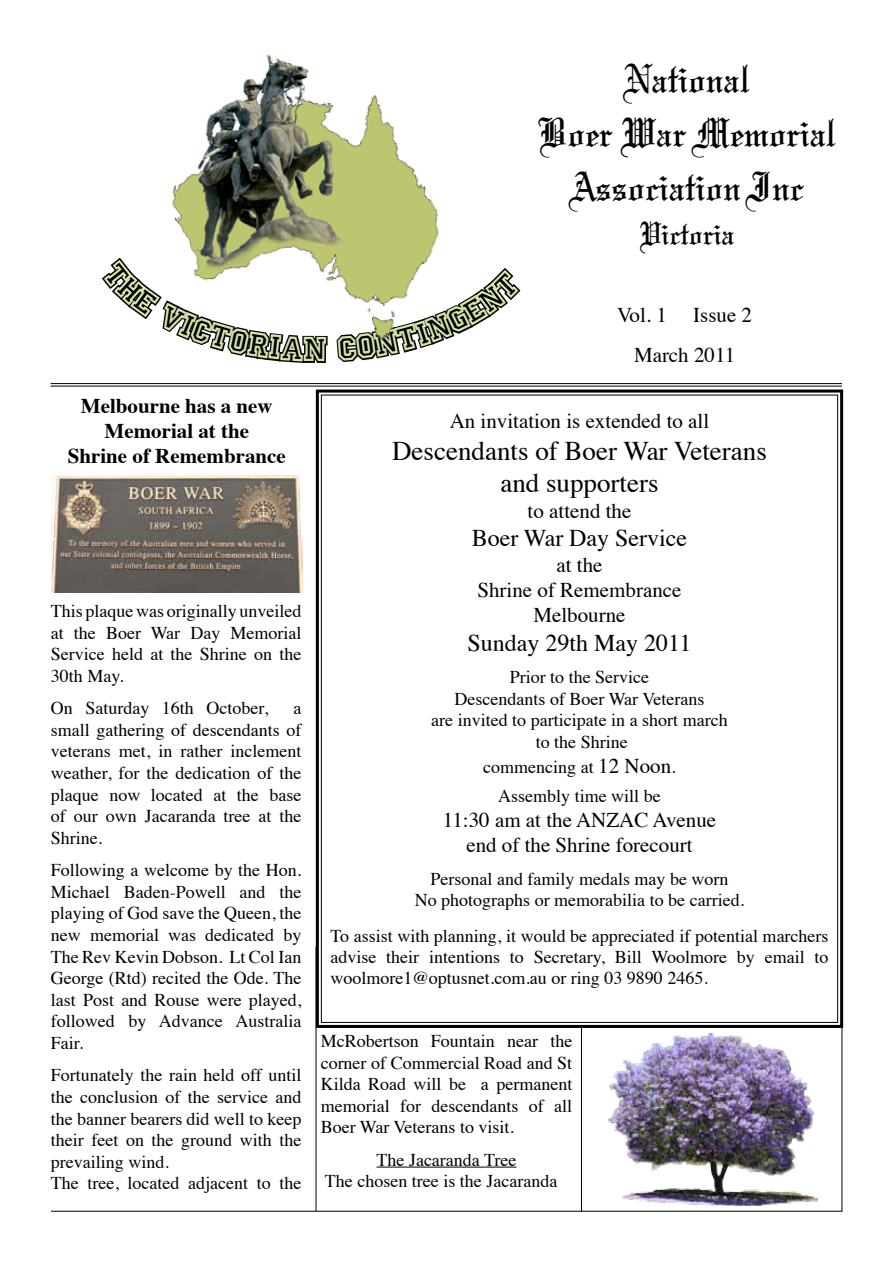
<style>
.page{position:relative;width:893px;height:1263px;background:#fff}
.page>*{position:absolute;margin:0;border:0;box-sizing:border-box;transform-origin:0 0}
.t1{font:45px/54px "Olde English";color:#000;text-align:center}
.t2{font:36px "Olde English";color:#000}
.t3{font:36px "Princetown LET";color:#d4e6ac}
.t4{font:27px/32.4px "Times";color:#000;text-align:center}
.t5{font:24px "Times";color:#000}
.t6{font:21px/25.2px "Times";color:#000;text-align:center}
.t7{font:700 21px/25.2px "Times";color:#000;text-align:center}
.t8{font:18px/21.6px "Times";color:#000;text-align:justify}
.s1{font-size:21px}
</style>
<div class="page">
<hr style="left:51px;top:383px;width:791px;height:1px;background:#000">
<hr style="left:51px;top:386px;width:791px;height:1px;background:#000">
<img style="left:172px;top:54px;width:266px;height:227px">
<img style="left:52px;top:476px;width:251px;height:116px">
<img style="left:608px;top:1034px;width:210px;height:171px">
<hr style="left:376px;top:1167px;width:140px;height:1px;background:#000">
<svg style="left:315px;top:389px;width:529px;height:640px"></svg>
<hr style="left:316px;top:946px;width:1px;height:265px;background:#000">
<hr style="left:581px;top:1028px;width:1px;height:184px;background:#000">
<hr style="left:842px;top:947px;width:1px;height:265px;background:#000">
<hr style="left:51px;top:1211px;width:791px;height:1px;background:#000">
<svg style="left:102px;top:256px;width:227px;height:107px"></svg>
<svg style="left:335px;top:266px;width:186px;height:96px"></svg>
<h2 class="t3" style="left:303px;top:328px;width:26px">n</h2>
<h1 class="t1" style="left:539px;top:52px;width:298px">National<br>Boer War Memorial<br>Association Inc</h1>
<h2 class="t2" style="left:640px;top:213px;width:96px">Victoria</h2>
<p class="t6" style="left:617px;top:301px;width:51px">Vol. 1</p>
<p class="t6" style="left:634px;top:294px;width:120px;line-height:39.6px;text-align:left;text-indent:59px">Issue 2<br>March 2011</p>
<p class="t7" style="left:68px;top:391px;width:220px">Melbourne has a new<br>Memorial at the<br>Shrine of Remembrance</p>
<p class="t8" style="left:51px;top:599px;width:252px">This plaque was originally unveiled at the Boer War Day Memorial Service held at the Shrine on the 30th May.</p>
<p class="t8" style="left:51px;top:696px;width:219px">On Saturday 16th October,</p>
<p class="t8" style="left:51px;top:696px;width:252px;text-indent:242px">a small gathering of descendants of veterans met, in rather inclement weather, for the dedication of the plaque now located at the base of our own Jacaranda tree at the Shrine.</p>
<p class="t8" style="left:51px;top:858px;width:252px">Following a welcome by the Hon.<br>Michael Baden-Powell and the playing of God save the Queen, the new memorial was dedicated by The Rev Kevin Dobson. Lt Col Ian George (Rtd) recited the Ode. The last Post and Rouse were played, followed by Advance Australia Fair.</p>
<p class="t8" style="left:51px;top:1063px;width:252px;text-align:left">Fortunately the rain held off until the conclusion of the service and the banner bearers did well to keep their feet on the ground with the prevailing wind.<br>The tree, located adjacent to the</p>
<p class="t6" style="left:450px;top:406px;width:261px">An invitation is extended to all</p>
<h3 class="t4" style="left:392px;top:432px;width:376px">Descendants of Boer War Veterans and supporters</h3>
<p class="t6" style="left:528px;top:496px;width:105px">to attend the</p>
<h3 class="t5" style="left:472px;top:516px;width:217px">Boer War Day Service</h3>
<p class="t6" style="left:477px;top:550px;width:206px">at the<br>Shrine of Remembrance<br>Melbourne</p>
<h3 class="t5" style="left:468px;top:620px;width:225px">Sunday 29th May 2011</h3>
<p class="t8" style="left:431px;top:665px;width:298px;text-align:center">Prior to the Service<br>Descendants of Boer War Veterans<br>are invited to participate in a short march to the Shrine</p>
<p class="t8" style="left:483px;top:751px;width:194px;line-height:28.8px;text-align:center">commencing at <span class="s1">12 Noon</span>.<br>Assembly time will be</p>
<p class="t6" style="left:443px;top:806px;width:275px">11:30 am at the ANZAC Avenue end of the Shrine forecourt</p>
<p class="t8" style="left:415px;top:866px;width:331px;text-align:center">Personal and family medals may be worn<br>No photographs or memorabilia to be carried.</p>
<p class="t8" style="left:330px;top:924px;width:500px;line-height:21px">To assist with planning, it would be appreciated if potential marchers advise their intentions to Secretary, Bill Woolmore by email to woolmore1@optusnet.com.au or ring 03 9890 2465.</p>
<p class="t8" style="left:321px;top:1028px;width:253px">McRobertson Fountain near the corner of Commercial Road and St Kilda Road will be a permanent memorial for descendants of all Boer War Veterans to visit.</p>
<p class="t8" style="left:325px;top:1147px;width:234px;text-align:center">The Jacaranda Tree<br>The chosen tree is the Jacaranda</p>
</div>
